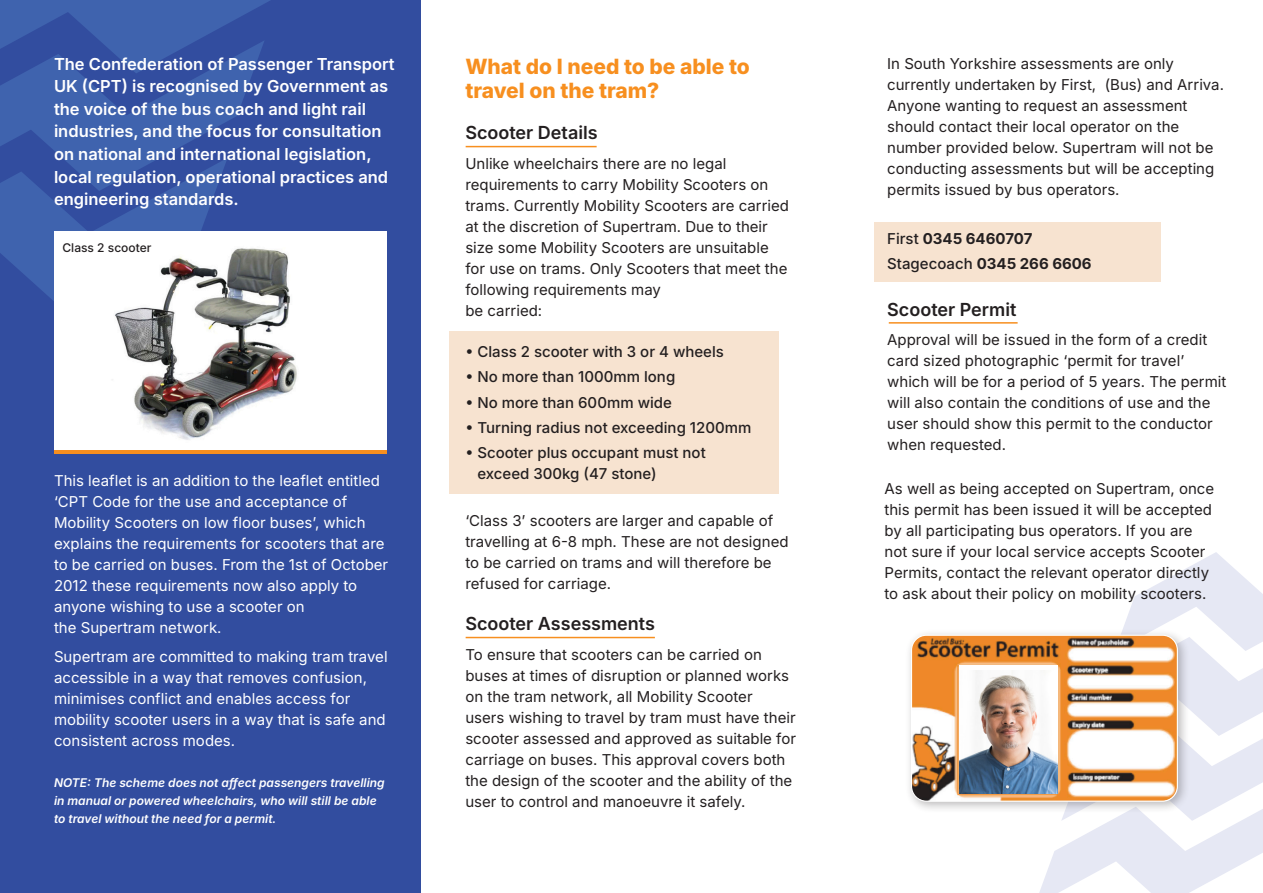
<style>
.page{position:relative;width:1263px;height:893px;background:#fff}
.page>*{position:absolute;margin:0;border:0;box-sizing:border-box;transform-origin:0 0}
.t1{font:800 21px/24px "Inter";color:#f78f1f}
.t2{font:600 18px "Inter";color:#231f20}
.t3{font:600 16.5px/22.5px "Inter";color:#fff}
.t4{font:15px/21px "Inter";color:#231f20}
.t5{font:15px/21px "Inter";color:#fff}
.t6{font:500 15px/21px "Inter";color:#231f20}
.t7{font:700 15px "Inter";color:#231f20}
.t8{font:italic 600 12px/18px "Inter";color:#fff}
.t9{font:500 12px "Inter";color:#231f20}
.s1{font-weight:500}
</style>
<div class="page">
<svg style="left:1039px;top:552px;width:224px;height:341px"></svg>
<div style="left:0;top:0;width:421px;height:893px;background:#324d9f"></div>
<svg style="left:0;top:0;width:270px;height:301px"></svg>
<div style="left:450px;top:332px;width:329px;height:162px;background:#f7e3d0"></div>
<div style="left:874px;top:222px;width:287px;height:59px;background:#f7e3d0"></div>
<div style="left:54px;top:231px;width:333px;height:219px;background:#fff"></div>
<img style="left:114px;top:248px;width:183px;height:192px">
<div style="left:905px;top:629px;width:285px;height:185px;background:#231f20;opacity:.3"></div>
<img style="left:911px;top:635px;width:266px;height:166px">
<div style="left:911px;top:635px;width:267px;height:167px;border:1px solid #fff;border-radius:15px"></div>
<div style="left:959px;top:666px;width:98px;height:128px;background:#fff"></div>
<img style="left:959px;top:670px;width:98px;height:124px">
<hr style="left:466px;top:146px;width:131px;height:1px;background:#f78f1f">
<hr style="left:889px;top:322px;width:128px;height:2px;background:#f78f1f">
<hr style="left:466px;top:637px;width:189px;height:1px;background:#f78f1f">
<hr style="left:54px;top:450px;width:333px;height:4px;background:#f78f1f">
<p class="t3" style="left:54px;top:52px;width:342px">The Confederation of Passenger Transport UK (CPT) is recognised by Government as the voice of the bus coach and light rail industries, and the focus for consultation on national and international legislation, local regulation, operational practices and engineering standards.</p>
<p class="t1" style="left:465px;top:54px;width:286px">What do I need to be able to travel on the tram?</p>
<p class="t2" style="left:465px;top:119px;width:134px">Scooter Details</p>
<p class="t4" style="left:465px;top:152px;width:325px">Unlike wheelchairs there are no legal requirements to carry Mobility Scooters on trams. Currently Mobility Scooters are carried at the discretion of Supertram. Due to their size some Mobility Scooters are unsuitable for use on trams. Only Scooters that meet the following requirements may<br>be carried:</p>
<p class="t6" style="left:465px;top:341px;width:260px">• Class 2 scooter with 3 or 4 wheels</p>
<p class="t6" style="left:465px;top:366px;width:211px">• No more than 1000mm long</p>
<p class="t6" style="left:465px;top:391px;width:208px">• No more than 600mm wide</p>
<p class="t6" style="left:465px;top:416px;width:288px">• Turning radius not exceeding 1200mm</p>
<p class="t6" style="left:477px;top:442px;width:230px;text-indent:-12px">• Scooter plus occupant must not exceed 300kg (47 stone)</p>
<p class="t4" style="left:465px;top:510px;width:325px">‘Class 3’ scooters are larger and capable of travelling at 6-8 mph. These are not designed to be carried on trams and will therefore be refused for carriage.</p>
<p class="t2" style="left:465px;top:610px;width:191px">Scooter Assessments</p>
<p class="t4" style="left:465px;top:643px;width:332px">To ensure that scooters can be carried on buses at times of disruption or planned works on the tram network, all Mobility Scooter<br>users wishing to travel by tram must have their scooter assessed and approved as suitable for carriage on buses. This approval covers both the design of the scooter and the ability of the user to control and manoeuvre it safely.</p>
<p class="t9" style="left:63px;top:239px;width:90px">Class 2 scooter</p>
<p class="t5" style="left:54px;top:470px;width:336px">This leaflet is an addition to the leaflet entitled ‘CPT Code for the use and acceptance of Mobility Scooters on low floor buses’, which explains the requirements for scooters that are to be carried on buses. From the 1st of October 2012 these requirements now also apply to anyone wishing to use a scooter on<br>the Supertram network.</p>
<p class="t5" style="left:54px;top:646px;width:335px">Supertram are committed to making tram travel accessible in a way that removes confusion, minimises conflict and enables access for mobility scooter users in a way that is safe and consistent across modes.</p>
<p class="t8" style="left:54px;top:774px;width:332px">NOTE: The scheme does not affect passengers travelling in manual or powered wheelchairs, who will still be able to travel without the need for a permit.</p>
<p class="t4" style="left:887px;top:52px;width:338px">In South Yorkshire assessments are only currently undertaken by First, (Bus) and Arriva.<br>Anyone wanting to request an assessment should contact their local operator on the number provided below. Supertram will not be conducting assessments but will be accepting permits issued by bus operators.</p>
<p class="t7" style="left:887px;top:227px;width:147px"><span class="s1">First</span> 0345 6460707</p>
<p class="t7" style="left:887px;top:252px;width:206px"><span class="s1">Stagecoach</span> 0345 266 6606</p>
<p class="t2" style="left:887px;top:296px;width:131px">Scooter Permit</p>
<p class="t4" style="left:887px;top:329px;width:341px">Approval will be issued in the form of a credit card sized photographic ‘permit for travel’ which will be for a period of 5 years. The permit will also contain the conditions of use and the user should show this permit to the conductor when requested.</p>
<p class="t4" style="left:884px;top:478px;width:331px">As well as being accepted on Supertram, once this permit has been issued it will be accepted by all participating bus operators. If you are not sure if your local service accepts Scooter Permits, contact the relevant operator directly to ask about their policy on mobility scooters.</p>
</div>
